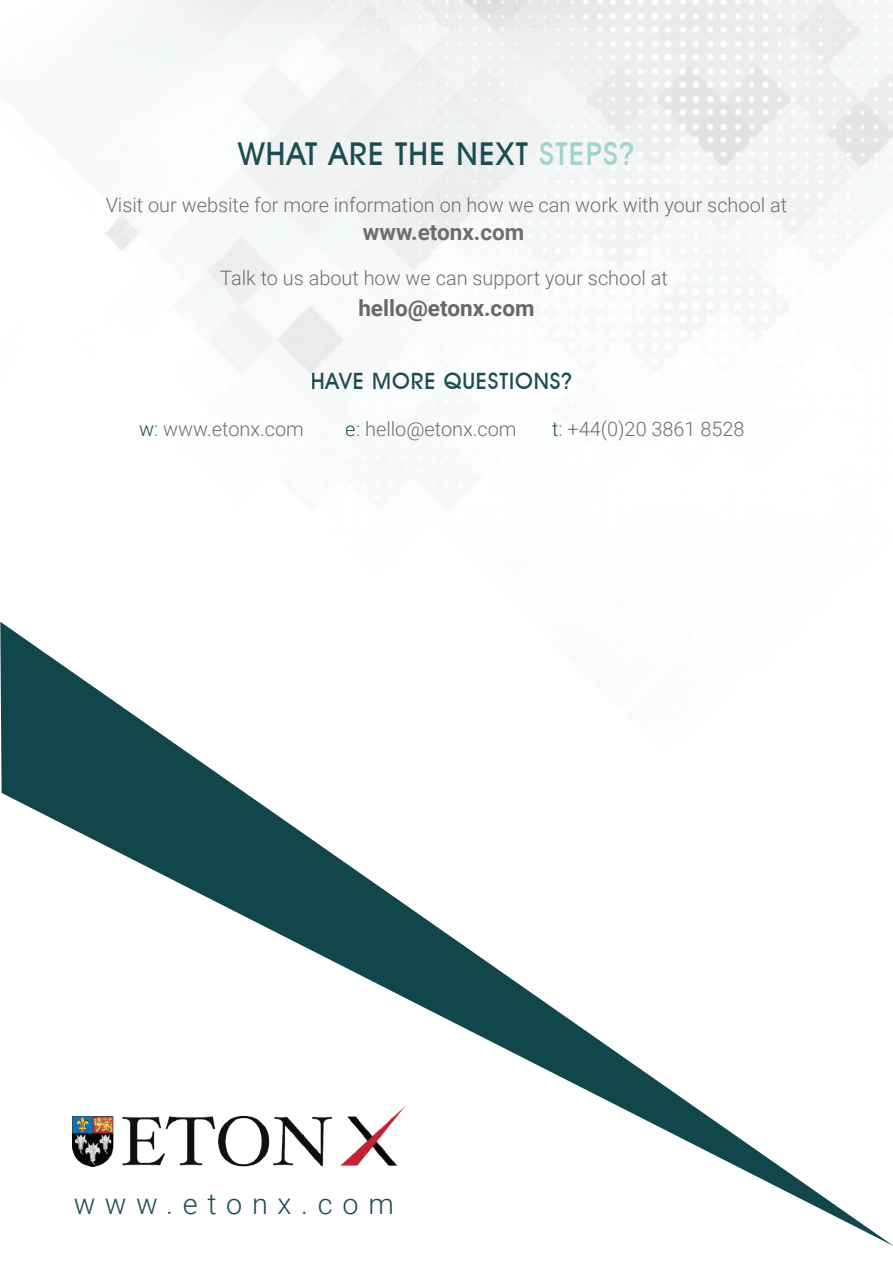
<style>
.page{position:relative;width:893px;height:1263px;background:#fff}
.page>*{position:absolute;margin:0;border:0;box-sizing:border-box;transform-origin:0 0}
.t1{font:500 31.5px "Avant Garde IT Cby BT";letter-spacing:.04em;color:#11464b}
.t2{font:300 28.8px "Roboto";letter-spacing:.34em;color:#11464b}
.t3{font:700 22.5px "Roboto";color:#676868}
.t4{font:500 22.5px "Avant Garde IT Cby BT";letter-spacing:.04em;color:#11464b}
.t5{font:300 19.95px "Roboto";color:#676868}
.s1{color:#9ed1cc}
.s2{color:#12464b}
</style>
<div class="page">
<svg style="left:0;top:622px;width:893px;height:624px"></svg>
<img style="left:73px;top:1105px;width:333px;height:62px">
<h1 class="t1" style="left:238px;top:134px;width:398px">WHAT ARE THE NEXT <span class="s1">STEPS?</span></h1>
<p class="t5" style="left:106px;top:191px;width:683px">Visit our website for more information on how we can work with your school at</p>
<p class="t3" style="left:363px;top:216px;width:163px">www.etonx.com</p>
<p class="t5" style="left:220px;top:264px;width:449px">Talk to us about how we can support your school at</p>
<p class="t3" style="left:358px;top:292px;width:178px">hello@etonx.com</p>
<p class="t4" style="left:311px;top:367px;width:263px">HAVE MORE QUESTIONS?</p>
<p class="t5" style="left:139px;top:415px;width:166px"><span class="s2">w</span>: www.etonx.com</p>
<p class="t5" style="left:346px;top:415px;width:172px"><span class="s2">e</span>: hello@etonx.com</p>
<p class="t5" style="left:552px;top:415px;width:194px"><span class="s2">t</span>: +44(0)20 3861 8528</p>
<h2 class="t2" style="left:73px;top:1183px;width:322px">www.etonx.com</h2>
</div>
